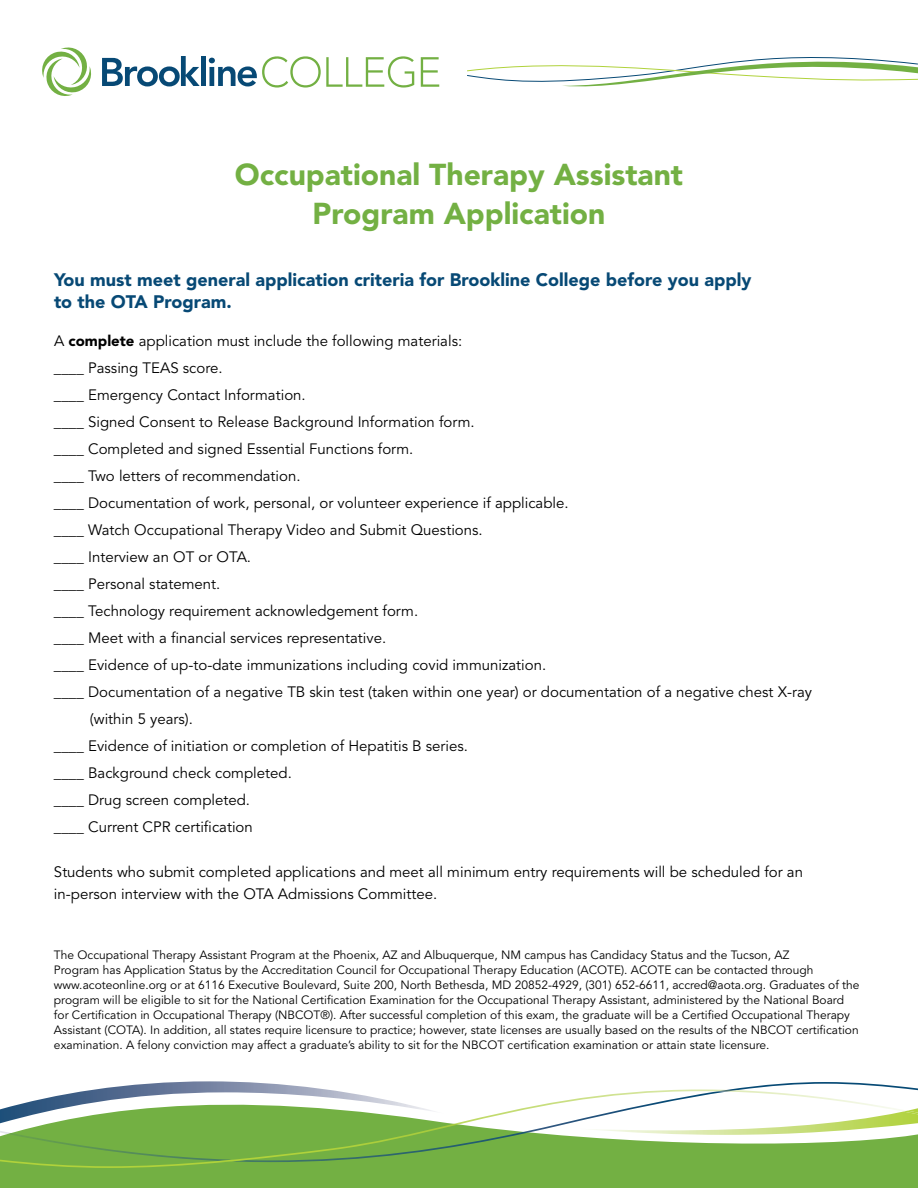
<style>
.page{position:relative;width:918px;height:1188px;background:#fff}
.page>*{position:absolute;margin:0;border:0;box-sizing:border-box;transform-origin:0 0}
.t1{font:900 30px/39px "Avenir LT Std";color:#73b043;text-align:center}
.t2{font:900 18px/22.5px "Avenir LT Std";color:#074975}
.t3{font:15px/22.5px "Avenir LT Std";color:#000}
.t4{font:12px/15px "Avenir LT Std";color:#000}
.s1{font-weight:900}
</style>
<div class="page">
<svg style="left:42px;top:48px;width:49px;height:48px"></svg>
<svg style="left:102px;top:56px;width:98px;height:30px"></svg>
<div style="left:201px;top:56px;width:5px;height:30px;background:#074975"></div>
<svg style="left:209px;top:56px;width:230px;height:32px"></svg>
<svg style="left:467px;top:57px;width:451px;height:30px"></svg>
<svg style="left:0;top:1134px;width:918px;height:54px;background:#7cb54f"></svg>
<img style="left:0;top:1082px;width:918px;height:52px">
<img style="left:458px;top:1132px;width:71px;height:30px">
<img style="left:454px;top:1090px;width:454px;height:34px">
<img style="left:0;top:1124px;width:458px;height:44px">
<img style="left:717px;top:1090px;width:20px;height:2px">
<svg style="left:219px;top:1160px;width:26px;height:1px"></svg>
<img style="left:0;top:1081px;width:444px;height:42px">
<img style="left:578px;top:1108px;width:340px;height:27px">
<img style="left:903px;top:1111px;width:15px;height:3px">
<h1 class="t1" style="left:235px;top:157px;width:450px">Occupational Therapy Assistant<br>Program Application</h1>
<p class="t2" style="left:54px;top:270px;width:699px">You must meet general application criteria for Brookline College before you apply to the OTA Program.</p>
<p class="t3" style="left:54px;top:331px;width:410px">A <span class="s1">complete</span> application must include the following materials:</p>
<p class="t3" style="left:54px;top:358px;width:170px">____ Passing TEAS score.</p>
<p class="t3" style="left:54px;top:385px;width:253px">____ Emergency Contact Information.</p>
<p class="t3" style="left:54px;top:412px;width:422px">____ Signed Consent to Release Background Information form.</p>
<p class="t3" style="left:54px;top:439px;width:361px">____ Completed and signed Essential Functions form.</p>
<p class="t3" style="left:54px;top:466px;width:248px">____ Two letters of recommendation.</p>
<p class="t3" style="left:54px;top:493px;width:516px">____ Documentation of work, personal, or volunteer experience if applicable.</p>
<p class="t3" style="left:54px;top:520px;width:430px">____ Watch Occupational Therapy Video and Submit Questions.</p>
<p class="t3" style="left:54px;top:547px;width:199px">____ Interview an OT or OTA.</p>
<p class="t3" style="left:54px;top:574px;width:168px">____ Personal statement.</p>
<p class="t3" style="left:54px;top:601px;width:366px">____ Technology requirement acknowledgement form.</p>
<p class="t3" style="left:54px;top:628px;width:334px">____ Meet with a financial services representative.</p>
<p class="t3" style="left:54px;top:655px;width:494px">____ Evidence of up-to-date immunizations including covid immunization.</p>
<p class="t3" style="left:54px;top:682px;width:760px">____ Documentation of a negative TB skin test (taken within one year) or documentation of a negative chest X-ray</p>
<p class="t3" style="left:90px;top:709px;width:105px">(within 5 years).</p>
<p class="t3" style="left:54px;top:736px;width:416px">____ Evidence of initiation or completion of Hepatitis B series.</p>
<p class="t3" style="left:54px;top:763px;width:239px">____ Background check completed.</p>
<p class="t3" style="left:54px;top:790px;width:198px">____ Drug screen completed.</p>
<p class="t3" style="left:54px;top:817px;width:200px">____ Current CPR certification</p>
<p class="t3" style="left:54px;top:862px;width:751px">Students who submit completed applications and meet all minimum entry requirements will be scheduled for an in-person interview with the OTA Admissions Committee.</p>
<p class="t4" style="left:54px;top:949px;width:807px">The Occupational Therapy Assistant Program at the Phoenix, AZ and Albuquerque, NM campus has Candidacy Status and the Tucson, AZ<br>Program has Application Status by the Accreditation Council for Occupational Therapy Education (ACOTE). ACOTE can be contacted through www.acoteonline.org or at 6116 Executive Boulevard, Suite 200, North Bethesda, MD 20852-4929, (301) 652-6611, accred@aota.org. Graduates of the program will be eligible to sit for the National Certification Examination for the Occupational Therapy Assistant, administered by the National Board for Certification in Occupational Therapy (NBCOT®). After successful completion of this exam, the graduate will be a Certified Occupational Therapy Assistant (COTA). In addition, all states require licensure to practice; however, state licenses are usually based on the results of the NBCOT certification examination. A felony conviction may affect a graduate’s ability to sit for the NBCOT certification examination or attain state licensure.</p>
</div>
